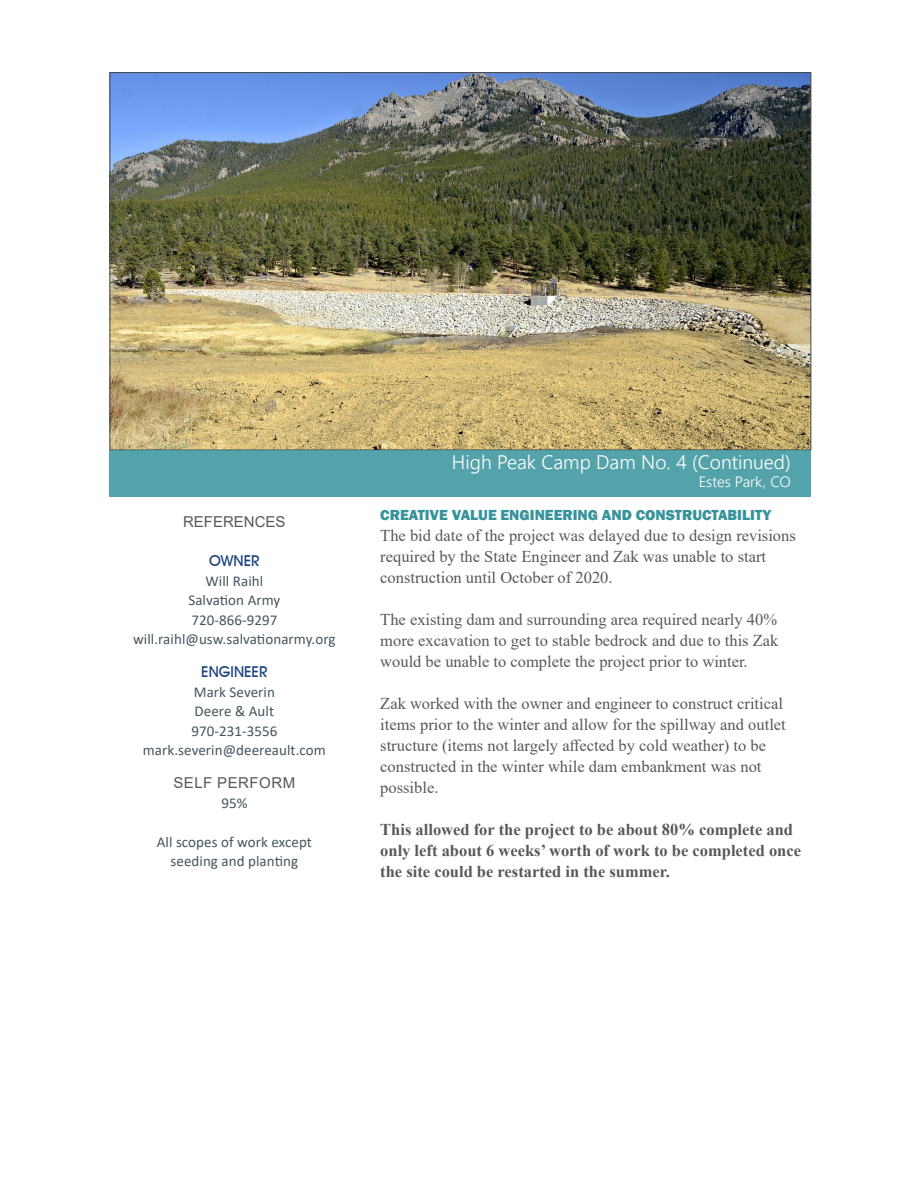
<style>
.page{position:relative;width:918px;height:1188px;background:#fff}
.page>*{position:absolute;margin:0;border:0;box-sizing:border-box;transform-origin:0 0}
.Project_Name{font:300 19.5px "Leelawadee UI";color:#fff}
.Body{font:16.5px "Times New Roman";color:#57585a}
.Body-2{font:700 16.5px/21px "Times New Roman";color:#57585a}
.Body_Copy{font:15px/19.5px "Calibri";letter-spacing:.005em;color:#45555f;text-align:center}
.PROJECT_DETAILS_-_HE{font:800 15px "Franklin Gothic";color:#37939b}
.Body_Copy-2{font:15px/19.5px "Arial";letter-spacing:.02em;color:#57585a;text-align:center}
.Project_Name-2{font:300 15px "Leelawadee UI";color:#fff}
.Body_Copy-3{font:15px "Arial";color:#57585a}
.s1{font-family:"Avant Garde IT Cby BT";font-weight:500;color:#1a417e}
.s2{font-family:"Calibri";color:#45555f}
</style>
<div class="page">
<img style="left:112px;top:74px;width:697px;height:374px">
<div style="left:110px;top:450px;width:701px;height:46px;background:#55a3aa"></div>
<p class="Body_Copy-3" style="left:183px;top:512px;width:104px">REFERENCES</p>
<p class="Body_Copy" style="left:133px;top:551px;width:204px"><span class="s1">OWNER<br></span>Will Raihl<br>Salvation Army<br>720-866-9297 will.raihl@usw.salvationarmy.org</p>
<p class="Body_Copy" style="left:143px;top:662px;width:184px"><span class="s1">ENGINEER<br></span>Mark Severin<br>Deere &amp; Ault<br>970-231-3556 mark.severin@deereault.com</p>
<p class="Body_Copy-2" style="left:173px;top:773px;width:123px">SELF PERFORM<br><span class="s2">95%</span></p>
<p class="Body_Copy" style="left:157px;top:832px;width:157px">All scopes of work except seeding and planting</p>
<p class="Project_Name" style="left:452px;top:448px;width:340px">High Peak Camp Dam No. 4 (Continued)</p>
<p class="Project_Name-2" style="left:699px;top:471px;width:94px">Estes Park, CO</p>
<p class="PROJECT_DETAILS_-_HE" style="left:380px;top:506px;width:393px">CREATIVE VALUE ENGINEERING AND CONSTRUCTABILITY</p>
<p class="Body" style="left:380px;top:524px;width:417px">The bid date of the project was delayed due to design revisions</p>
<p class="Body" style="left:380px;top:545px;width:387px">required by the State Engineer and Zak was unable to start</p>
<p class="Body" style="left:380px;top:566px;width:234px">construction until October of 2020.</p>
<p class="Body" style="left:380px;top:608px;width:398px">The existing dam and surrounding area required nearly 40%</p>
<p class="Body" style="left:380px;top:629px;width:400px">more excavation to get to stable bedrock and due to this Zak</p>
<p class="Body" style="left:380px;top:650px;width:369px">would be unable to complete the project prior to winter.</p>
<p class="Body" style="left:380px;top:692px;width:404px">Zak worked with the owner and engineer to construct critical</p>
<p class="Body" style="left:380px;top:713px;width:407px">items prior to the winter and allow for the spillway and outlet</p>
<p class="Body" style="left:380px;top:734px;width:387px">structure (items not largely affected by cold weather) to be</p>
<p class="Body" style="left:380px;top:755px;width:383px">constructed in the winter while dam embankment was not</p>
<p class="Body" style="left:380px;top:776px;width:60px">possible.</p>
<p class="Body-2" style="left:380px;top:819px;width:422px">This allowed for the project to be about 80% complete and only left about 6 weeks’ worth of work to be completed once the site could be restarted in the summer.</p>
</div>
